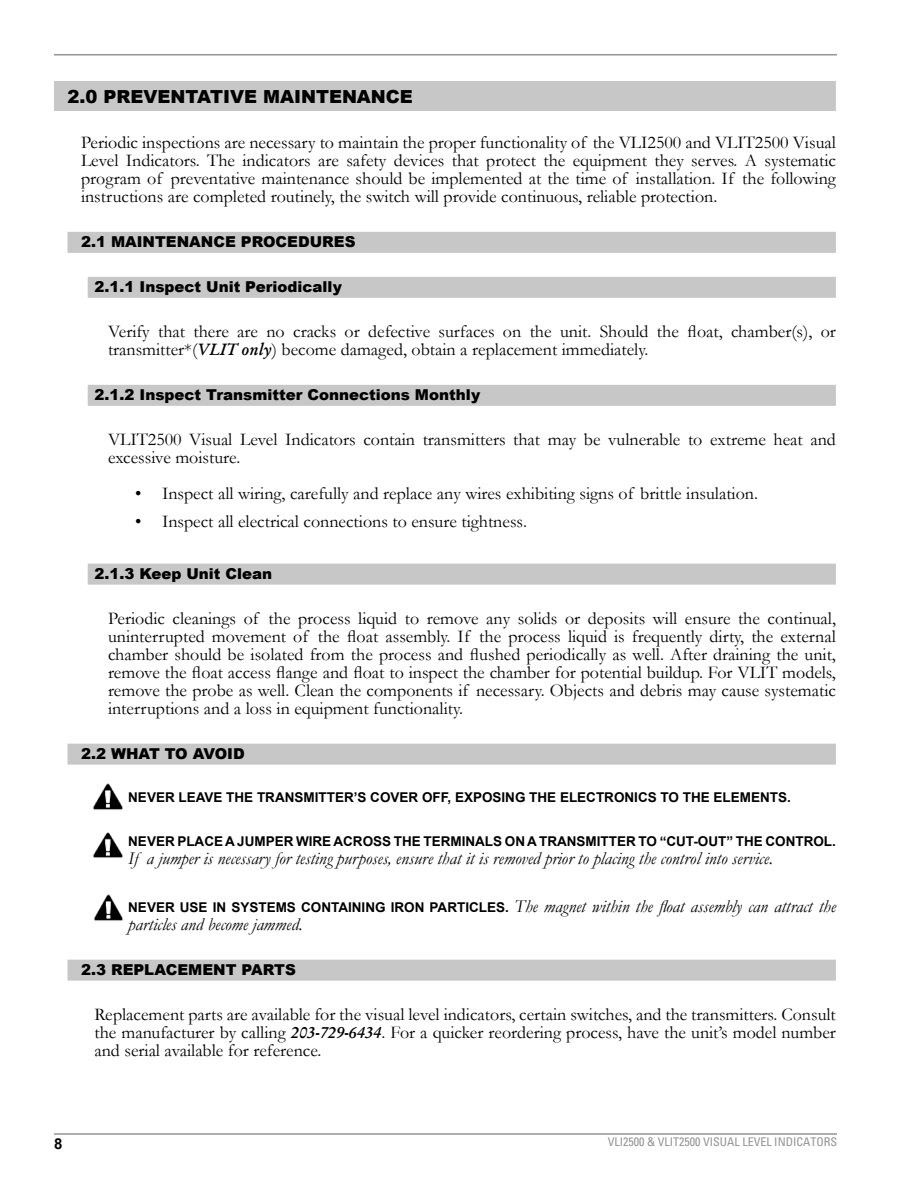
<style>
.page{position:relative;width:918px;height:1188px;background:#fff}
.page>*{position:absolute;margin:0;border:0;box-sizing:border-box;transform-origin:0 0}
.t1{font:18px/18px "Garamond";color:#000;text-align:justify}
.Warning{font:italic 18px/18px "Garamond";color:#000}
.Section_Title{font:900 18px "Arial";color:#000}
.Sub-Section_Subtitle{font:900 15px "Arial";color:#000}
.Sub-Section_Title{font:900 15px "Arial";color:#000}
.t2{font:700 15px "Arial";color:#000}
.Warning-2{font:700 13.5px "Arial";color:#000}
.t3{font:condensed 12px "Univers";color:#949494}
.s1{font-family:"Garamond Kursiv Halbfett";font-size:16.5px}
.s2{font-family:"Arial";font-weight:700;font-style:normal;font-size:13.5px}
</style>
<div class="page">
<hr style="left:54px;top:1133px;width:783px;height:2px;background:#949494">
<hr style="left:54px;top:54px;width:783px;height:2px;background:#949494">
<div style="left:54px;top:81px;width:782px;height:30px;background:#c7c7c7"></div>
<div style="left:68px;top:232px;width:768px;height:21px;background:#c7c7c7"></div>
<div style="left:88px;top:277px;width:748px;height:21px;background:#c7c7c7"></div>
<div style="left:88px;top:385px;width:748px;height:21px;background:#c7c7c7"></div>
<div style="left:88px;top:564px;width:748px;height:21px;background:#c7c7c7"></div>
<div style="left:68px;top:744px;width:768px;height:21px;background:#c7c7c7"></div>
<div style="left:68px;top:960px;width:768px;height:21px;background:#c7c7c7"></div>
<img style="left:93px;top:783px;width:30px;height:27px">
<img style="left:93px;top:832px;width:30px;height:26px">
<img style="left:94px;top:894px;width:29px;height:27px">
<p class="Section_Title" style="left:68px;top:84px;width:347px">2.0 PREVENTATIVE MAINTENANCE</p>
<p class="t1" style="left:81px;top:133px;width:756px">Periodic inspections are necessary to maintain the proper functionality of the VLI2500 and VLIT2500 Visual Level Indicators. The indicators are safety devices that protect the equipment they serves. A systematic program of preventative maintenance should be implemented at the time of installation. If the following instructions are completed routinely, the switch will provide continuous, reliable protection.</p>
<p class="Sub-Section_Title" style="left:81px;top:231px;width:276px">2.1 MAINTENANCE PROCEDURES</p>
<p class="Sub-Section_Subtitle" style="left:94px;top:276px;width:249px">2.1.1 Inspect Unit Periodically</p>
<p class="t1" style="left:108px;top:322px;width:729px">Verify that there are no cracks or defective surfaces on the unit. Should the float, chamber(s), or transmitter*(<span class="s1">VLIT only</span>) become damaged, obtain a replacement immediately.</p>
<p class="Sub-Section_Subtitle" style="left:94px;top:384px;width:387px">2.1.2 Inspect Transmitter Connections Monthly</p>
<p class="t1" style="left:108px;top:430px;width:729px">VLIT2500 Visual Level Indicators contain transmitters that may be vulnerable to extreme heat and excessive moisture.</p>
<p class="t1" style="left:135px;top:483px;width:625px">• Inspect all wiring, carefully and replace any wires exhibiting signs of brittle insulation.</p>
<p class="t1" style="left:135px;top:512px;width:394px">• Inspect all electrical connections to ensure tightness.</p>
<p class="Sub-Section_Subtitle" style="left:94px;top:563px;width:179px">2.1.3 Keep Unit Clean</p>
<p class="t1" style="left:108px;top:609px;width:729px">Periodic cleanings of the process liquid to remove any solids or deposits will ensure the continual, uninterrupted movement of the float assembly. If the process liquid is frequently dirty, the external chamber should be isolated from the process and flushed periodically as well. After draining the unit, remove the float access flange and float to inspect the chamber for potential buildup. For VLIT models, remove the probe as well. Clean the components if necessary. Objects and debris may cause systematic interruptions and a loss in equipment functionality.</p>
<p class="Sub-Section_Title" style="left:81px;top:743px;width:165px">2.2 WHAT TO AVOID</p>
<p class="Warning-2" style="left:128px;top:789px;width:664px">NEVER LEAVE THE TRANSMITTER’S COVER OFF, EXPOSING THE ELECTRONICS TO THE ELEMENTS.</p>
<p class="Warning-2" style="left:128px;top:832px;width:709px">NEVER PLACE A JUMPER WIRE ACROSS THE TERMINALS ON A TRANSMITTER TO “CUT-OUT” THE CONTROL.</p>
<p class="Warning" style="left:128px;top:849px;width:646px">If a jumper is necessary for testing purposes, ensure that it is removed prior to placing the control into service.</p>
<p class="Warning" style="left:128px;top:897px;width:709px"><span class="s2">NEVER USE IN SYSTEMS CONTAINING IRON PARTICLES.</span> The magnet within the float assembly can attract the particles and become jammed.</p>
<p class="Sub-Section_Title" style="left:81px;top:959px;width:216px">2.3 REPLACEMENT PARTS</p>
<p class="t1" style="left:94px;top:1005px;width:743px">Replacement parts are available for the visual level indicators, certain switches, and the transmitters. Consult the manufacturer by calling <span class="s1">203-729-6434</span>. For a quicker reordering process, have the unit’s model number and serial available for reference.</p>
<p class="t2" style="left:54px;top:1133px;width:10px">8</p>
<p class="t3" style="left:608px;top:1135px;width:231px">VLI2500 &amp; VLIT2500 VISUAL LEVEL INDICATORS</p>
</div>
